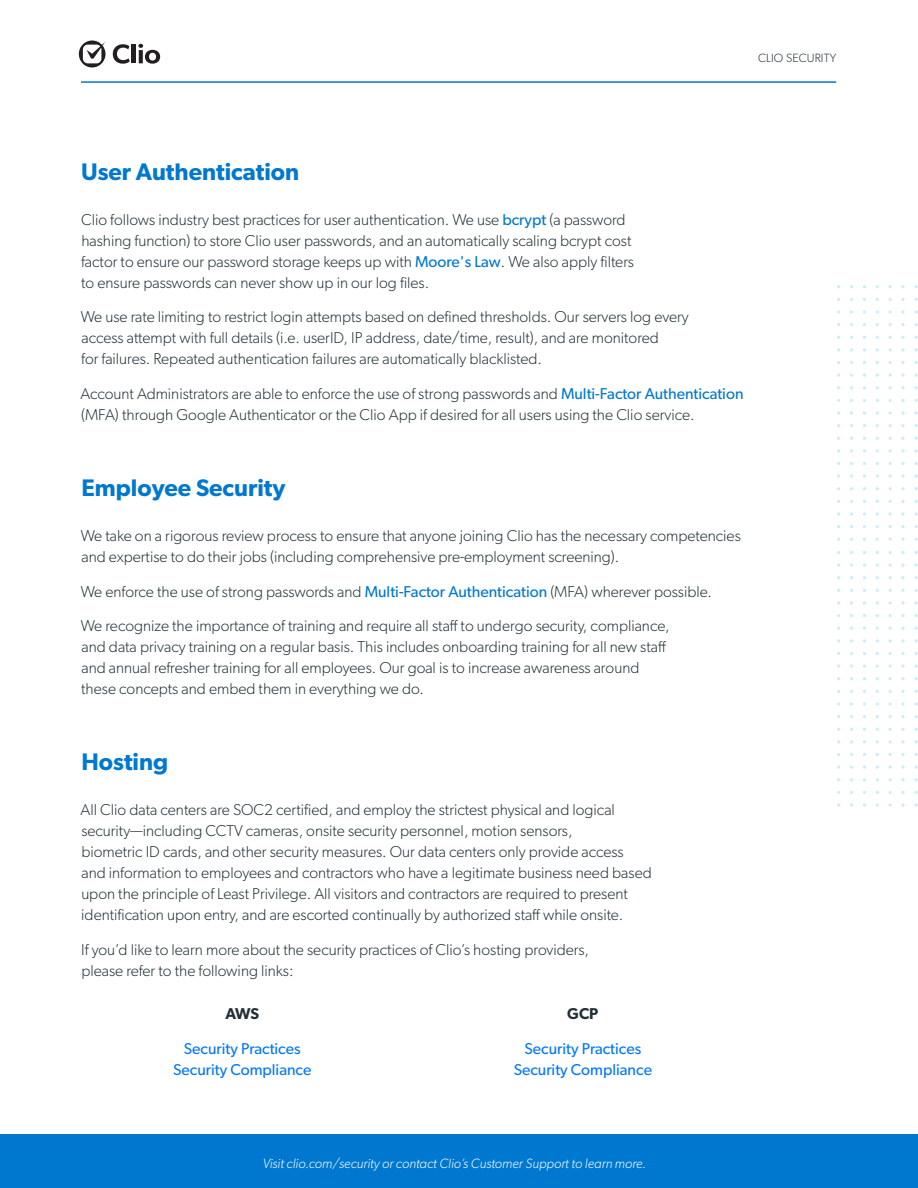
<style>
.page{position:relative;width:918px;height:1188px;background:#fff}
.page>*{position:absolute;margin:0;border:0;box-sizing:border-box;transform-origin:0 0}
.t1{font:600 24px "Gibson";color:#0078d0}
.basic_body{font:300 15.75px/21px "Gibson";color:#233137}
.basic_body-2{font:15.75px "Gibson";color:#0378fa}
.t2{font:600 15.75px "Gibson";letter-spacing:-.01em;color:#233137}
.t3{font:italic 300 13.5px "Gibson";color:#f8fafc}
.t4{font:300 12px "Gibson";letter-spacing:.01em;color:#233137}
.s1{font-weight:400;color:#0078d0}
</style>
<div class="page">
<svg style="left:79px;top:41px;width:26px;height:27px"></svg>
<svg style="left:113px;top:44px;width:17px;height:20px"></svg>
<hr style="left:132px;top:45px;width:4px;height:18px;background:#231f20">
<svg style="left:138px;top:44px;width:22px;height:20px"></svg>
<div style="left:0;top:1134px;width:918px;height:54px;background:#0078d0"></div>
<hr style="left:81px;top:81px;width:755px;height:2px;background:#0078d0">
<svg style="left:914px;top:310px;width:4px;height:4px"></svg>
<svg style="left:914px;top:348px;width:4px;height:4px"></svg>
<svg style="left:914px;top:373px;width:4px;height:4px"></svg>
<svg style="left:914px;top:411px;width:4px;height:4px"></svg>
<svg style="left:914px;top:449px;width:4px;height:4px"></svg>
<svg style="left:914px;top:474px;width:4px;height:4px"></svg>
<svg style="left:914px;top:512px;width:4px;height:4px"></svg>
<svg style="left:901px;top:310px;width:4px;height:4px"></svg>
<svg style="left:901px;top:348px;width:4px;height:4px"></svg>
<svg style="left:901px;top:373px;width:4px;height:4px"></svg>
<svg style="left:901px;top:411px;width:4px;height:4px"></svg>
<svg style="left:901px;top:449px;width:4px;height:4px"></svg>
<svg style="left:901px;top:474px;width:4px;height:4px"></svg>
<svg style="left:901px;top:512px;width:4px;height:4px"></svg>
<svg style="left:850px;top:310px;width:3px;height:4px"></svg>
<svg style="left:850px;top:411px;width:3px;height:4px"></svg>
<svg style="left:850px;top:512px;width:3px;height:4px"></svg>
<svg style="left:914px;top:563px;width:4px;height:4px"></svg>
<svg style="left:914px;top:601px;width:4px;height:4px"></svg>
<svg style="left:914px;top:639px;width:4px;height:4px"></svg>
<svg style="left:914px;top:664px;width:4px;height:4px"></svg>
<svg style="left:914px;top:702px;width:4px;height:4px"></svg>
<svg style="left:914px;top:740px;width:4px;height:4px"></svg>
<svg style="left:914px;top:765px;width:4px;height:4px"></svg>
<svg style="left:914px;top:803px;width:4px;height:4px"></svg>
<svg style="left:901px;top:563px;width:4px;height:4px"></svg>
<svg style="left:901px;top:601px;width:4px;height:4px"></svg>
<svg style="left:901px;top:639px;width:4px;height:4px"></svg>
<svg style="left:901px;top:664px;width:4px;height:4px"></svg>
<svg style="left:901px;top:702px;width:4px;height:4px"></svg>
<svg style="left:901px;top:740px;width:4px;height:4px"></svg>
<svg style="left:901px;top:765px;width:4px;height:4px"></svg>
<svg style="left:901px;top:803px;width:4px;height:4px"></svg>
<svg style="left:850px;top:601px;width:3px;height:4px"></svg>
<svg style="left:850px;top:702px;width:3px;height:4px"></svg>
<svg style="left:850px;top:803px;width:3px;height:4px"></svg>
<p class="t4" style="left:758px;top:50px;width:80px">CLIO SECURITY</p>
<p class="t1" style="left:81px;top:157px;width:220px">User Authentication</p>
<p class="basic_body" style="left:81px;top:209px;width:554px">Clio follows industry best practices for user authentication. We use <span class="s1">bcrypt</span> (a password hashing function) to store Clio user passwords, and an automatically scaling bcrypt cost factor to ensure our password storage keeps up with <span class="s1">Moore's Law</span>. We also apply filters to ensure passwords can never show up in our log files.</p>
<p class="basic_body" style="left:81px;top:306px;width:610px">We use rate limiting to restrict login attempts based on defined thresholds. Our servers log every access attempt with full details (i.e. userID, IP address, date/time, result), and are monitored<br>for failures. Repeated authentication failures are automatically blacklisted.</p>
<p class="basic_body" style="left:81px;top:383px;width:665px">Account Administrators are able to enforce the use of strong passwords and <span class="s1">Multi-Factor Authentication </span>(MFA) through Google Authenticator or the Clio App if desired for all users using the Clio service.</p>
<p class="t1" style="left:81px;top:473px;width:206px">Employee Security</p>
<p class="basic_body" style="left:81px;top:525px;width:662px">We take on a rigorous review process to ensure that anyone joining Clio has the necessary competencies and expertise to do their jobs (including comprehensive pre-employment screening).</p>
<p class="basic_body" style="left:81px;top:580px;width:633px">We enforce the use of strong passwords and <span class="s1">Multi-Factor Authentication</span> (MFA) wherever possible.</p>
<p class="basic_body" style="left:81px;top:615px;width:590px">We recognize the importance of training and require all staff to undergo security, compliance, and data privacy training on a regular basis. This includes onboarding training for all new staff and annual refresher training for all employees. Our goal is to increase awareness around these concepts and embed them in everything we do.</p>
<p class="t1" style="left:81px;top:747px;width:88px">Hosting</p>
<p class="basic_body" style="left:81px;top:799px;width:573px">All Clio data centers are SOC2 certified, and employ the strictest physical and logical security—including CCTV cameras, onsite security personnel, motion sensors,<br>biometric ID cards, and other security measures. Our data centers only provide access<br>and information to employees and contractors who have a legitimate business need based upon the principle of Least Privilege. All visitors and contractors are required to present identification upon entry, and are escorted continually by authorized staff while onsite.</p>
<p class="basic_body" style="left:81px;top:938px;width:509px">If you’d like to learn more about the security practices of Clio’s hosting providers, please refer to the following links:</p>
<p class="t2" style="left:225px;top:1004px;width:35px">AWS</p>
<p class="basic_body-2" style="left:184px;top:1039px;width:118px">Security Practices</p>
<p class="basic_body-2" style="left:173px;top:1060px;width:140px">Security Compliance</p>
<p class="t2" style="left:567px;top:1004px;width:33px">GCP</p>
<p class="basic_body-2" style="left:524px;top:1039px;width:118px">Security Practices</p>
<p class="basic_body-2" style="left:514px;top:1060px;width:140px">Security Compliance</p>
<p class="t3" style="left:263px;top:1155px;width:385px">Visit clio.com/security or contact Clio’s Customer Support to learn more.</p>
</div>
